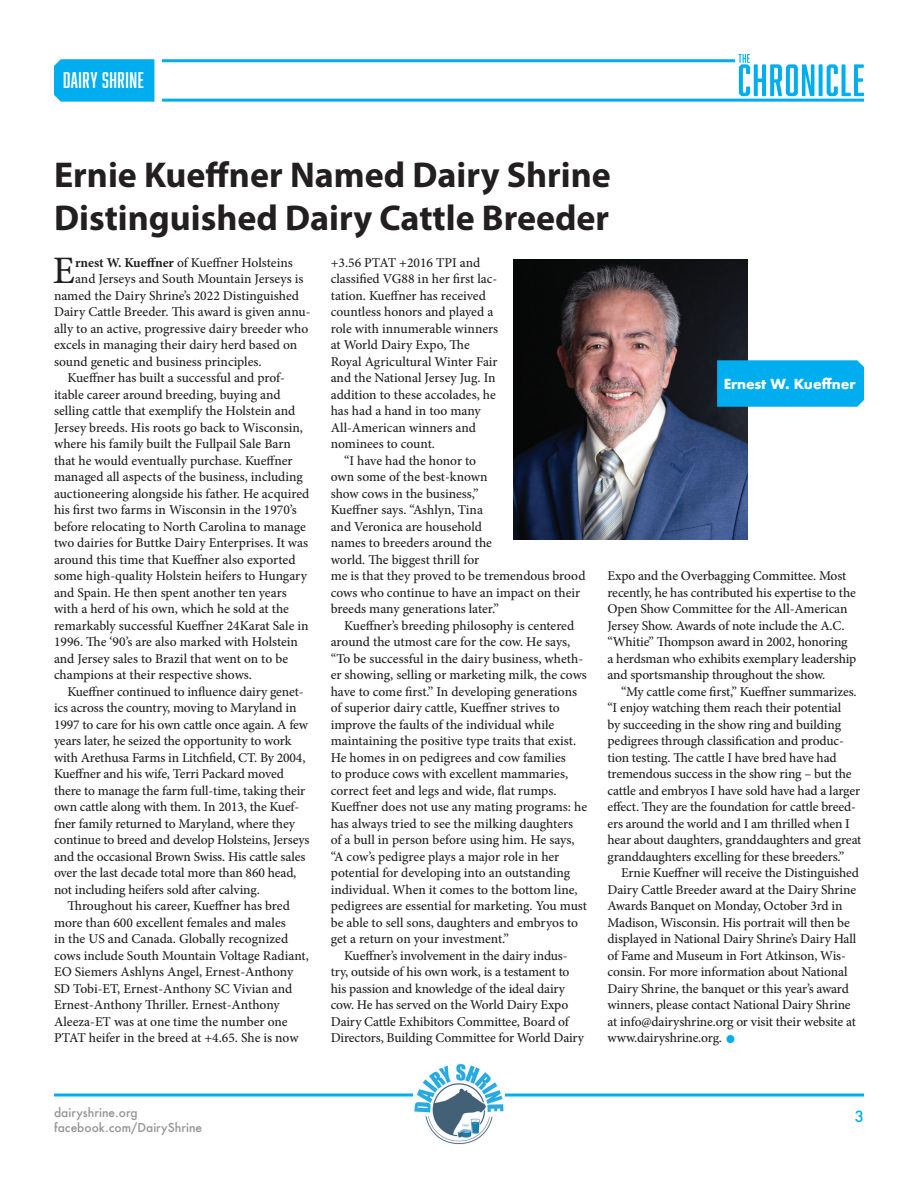
<style>
.page{position:relative;width:918px;height:1188px;background:#fff}
.page>*{position:absolute;margin:0;border:0;box-sizing:border-box;transform-origin:0 0}
.Body_Copy{font:500 38.85px "Minion Pro";color:#231f20}
.Headline{font:700 36px/43.2px "Myriad Pro";color:#231f20}
.t1{font:21px "Abolition Soft";letter-spacing:.03em;color:#fff}
.t2{font:500 15px "Futura";color:#00aeef}
.Body_Copy-2{font:500 13.5px/16.5px "Minion Pro";letter-spacing:-.005em;color:#231f20}
.t3{font:700 13.5px "Futura";letter-spacing:-.015em;color:#fff}
.t4{font:500 12px "Futura";color:#939598}
.s1{font-weight:700}
.s2{font-family:"PT Sans";font-weight:700;font-size:25.5px;color:#00aeef}
</style>
<div class="page">
<hr style="left:54px;top:1094px;width:810px;height:2px;background:#00aeef">
<hr style="left:162px;top:59px;width:573px;height:3px;background:#00aeef">
<hr style="left:162px;top:99px;width:702px;height:3px;background:#00aeef">
<svg style="left:738px;top:54px;width:126px;height:42px"></svg>
<div style="left:54px;top:59px;width:100px;height:43px;background:#00aeef"></div>
<img style="left:513px;top:259px;width:234px;height:281px">
<div style="left:717px;top:360px;width:147px;height:47px;background:#00aeef"></div>
<img style="left:413px;top:1063px;width:92px;height:82px">
<p class="t1" style="left:63px;top:68px;width:82px">DAIRY SHRINE</p>
<p class="Headline" style="left:54px;top:152px;width:558px">Ernie Kueffner Named Dairy Shrine<br>Distinguished Dairy Cattle Breeder</p>
<p class="Body_Copy" style="left:53px;top:244px;width:24px">E</p>
<p class="Body_Copy-2" style="left:75px;top:254px;width:219px"><span class="s1">rnest W. Kueffner</span> of Kueffner Holsteins</p>
<p class="Body_Copy-2" style="left:331px;top:254px;width:169px">+3.56 PTAT +2016 TPI and classified VG88 in her first lac&shy;tation. Kueffner has received countless honors and played a role with innumerable winners at World Dairy Expo, The<br>Royal Agricultural Winter Fair and the National Jersey Jug. In addition to these accolades, he has had a hand in too many<br>All-American winners and nominees to count.</p>
<p class="Body_Copy-2" style="left:331px;top:452px;width:256px;text-indent:14px">“I have had the honor to<br>own some of the best-known<br>show cows in the business,”<br>Kueffner says. “Ashlyn, Tina<br>and Veronica are household<br>names to breeders around the<br>world. The biggest thrill for<br>me is that they proved to be tremendous brood cows who continue to have an impact on their breeds many generations later.”</p>
<p class="Body_Copy-2" style="left:331px;top:617px;width:258px;text-indent:14px">Kueffner’s breeding philosophy is centered around the utmost care for the cow. He says, “To be successful in the dairy business, wheth&shy;er showing, selling or marketing milk, the cows have to come first.” In developing generations of superior dairy cattle, Kueffner strives to improve the faults of the individual while maintaining the positive type traits that exist.<br>He homes in on pedigrees and cow families<br>to produce cows with excellent mammaries, correct feet and legs and wide, flat rumps.<br>Kueffner does not use any mating programs: he has always tried to see the milking daughters of a bull in person before using him. He says, “A cow’s pedigree plays a major role in her potential for developing into an outstanding individual. When it comes to the bottom line, pedigrees are essential for marketing. You must be able to sell sons, daughters and embryos to get a return on your investment.”</p>
<p class="Body_Copy-2" style="left:331px;top:947px;width:255px;text-indent:14px">Kueffner’s involvement in the dairy indus&shy;try, outside of his own work, is a testament to his passion and knowledge of the ideal dairy cow. He has served on the World Dairy Expo Dairy Cattle Exhibitors Committee, Board of Directors, Building Committee for World Dairy</p>
<p class="Body_Copy-2" style="left:75px;top:270px;width:230px">and Jerseys and South Mountain Jerseys is</p>
<p class="Body_Copy-2" style="left:54px;top:287px;width:247px">named the Dairy Shrine’s 2022 Distinguished</p>
<p class="Body_Copy-2" style="left:54px;top:303px;width:258px">Dairy Cattle Breeder. This award is given annu-</p>
<p class="Body_Copy-2" style="left:54px;top:320px;width:256px">ally to an active, progressive dairy breeder who</p>
<p class="Body_Copy-2" style="left:54px;top:336px;width:245px">excels in managing their dairy herd based on</p>
<p class="Body_Copy-2" style="left:54px;top:353px;width:209px">sound genetic and business principles.</p>
<p class="Body_Copy-2" style="left:54px;top:369px;width:257px;text-indent:14px">Kueffner has built a successful and prof&shy;itable career around breeding, buying and selling cattle that exemplify the Holstein and Jersey breeds. His roots go back to Wisconsin, where his family built the Fullpail Sale Barn that he would eventually purchase. Kueffner managed all aspects of the business, including auctioneering alongside his father. He acquired his first two farms in Wisconsin in the 1970’s before relocating to North Carolina to manage two dairies for Buttke Dairy Enterprises. It was around this time that Kueffner also exported some high-quality Holstein heifers to Hungary and Spain. He then spent another ten years with a herd of his own, which he sold at the remarkably successful Kueffner 24Karat Sale in 1996. The ‘90’s are also marked with Holstein and Jersey sales to Brazil that went on to be champions at their respective shows.</p>
<p class="Body_Copy-2" style="left:54px;top:683px;width:257px;text-indent:14px">Kueffner continued to influence dairy genet&shy;ics across the country, moving to Maryland in 1997 to care for his own cattle once again. A few years later, he seized the opportunity to work with Arethusa Farms in Litchfield, CT. By 2004, Kueffner and his wife, Terri Packard moved there to manage the farm full-time, taking their own cattle along with them. In 2013, the Kuef&shy;fner family returned to Maryland, where they continue to breed and develop Holsteins, Jerseys and the occasional Brown Swiss. His cattle sales over the last decade total more than 860 head, not including heifers sold after calving.</p>
<p class="Body_Copy-2" style="left:54px;top:897px;width:256px;text-indent:14px">Throughout his career, Kueffner has bred more than 600 excellent females and males<br>in the US and Canada. Globally recognized cows include South Mountain Voltage Radiant, EO Siemers Ashlyns Angel, Ernest-Anthony SD Tobi-ET, Ernest-Anthony SC Vivian and Ernest-Anthony Thriller. Ernest-Anthony Aleeza-ET was at one time the number one PTAT heifer in the breed at +4.65. She is now</p>
<p class="t3" style="left:724px;top:374px;width:133px">Ernest W. Kueffner</p>
<p class="Body_Copy-2" style="left:608px;top:567px;width:250px">Expo and the Overbagging Committee. Most recently, he has contributed his expertise to the Open Show Committee for the All-American Jersey Show. Awards of note include the A.C. “Whitie” Thompson award in 2002, honoring a herdsman who exhibits exemplary leadership and sportsmanship throughout the show.</p>
<p class="Body_Copy-2" style="left:608px;top:683px;width:255px;text-indent:14px">“My cattle come first,” Kueffner summarizes. “I enjoy watching them reach their potential<br>by succeeding in the show ring and building pedigrees through classification and produc&shy;tion testing. The cattle I have bred have had tremendous success in the show ring – but the cattle and embryos I have sold have had a larger effect. They are the foundation for cattle breed&shy;ers around the world and I am thrilled when I hear about daughters, granddaughters and great granddaughters excelling for these breeders.”</p>
<p class="Body_Copy-2" style="left:608px;top:864px;width:253px;text-indent:14px">Ernie Kueffner will receive the Distinguished Dairy Cattle Breeder award at the Dairy Shrine Awards Banquet on Monday, October 3rd in Madison, Wisconsin. His portrait will then be displayed in National Dairy Shrine’s Dairy Hall of Fame and Museum in Fort Atkinson, Wis&shy;consin. For more information about National Dairy Shrine, the banquet or this year’s award winners, please contact National Dairy Shrine at info@dairyshrine.org or visit their website at www.dairyshrine.org. <span class="s2">•</span></p>
<p class="t4" style="left:54px;top:1105px;width:85px">dairyshrine.org</p>
<p class="t4" style="left:54px;top:1120px;width:150px">facebook.com/DairyShrine</p>
<p class="t2" style="left:855px;top:1107px;width:11px">3</p>
</div>
